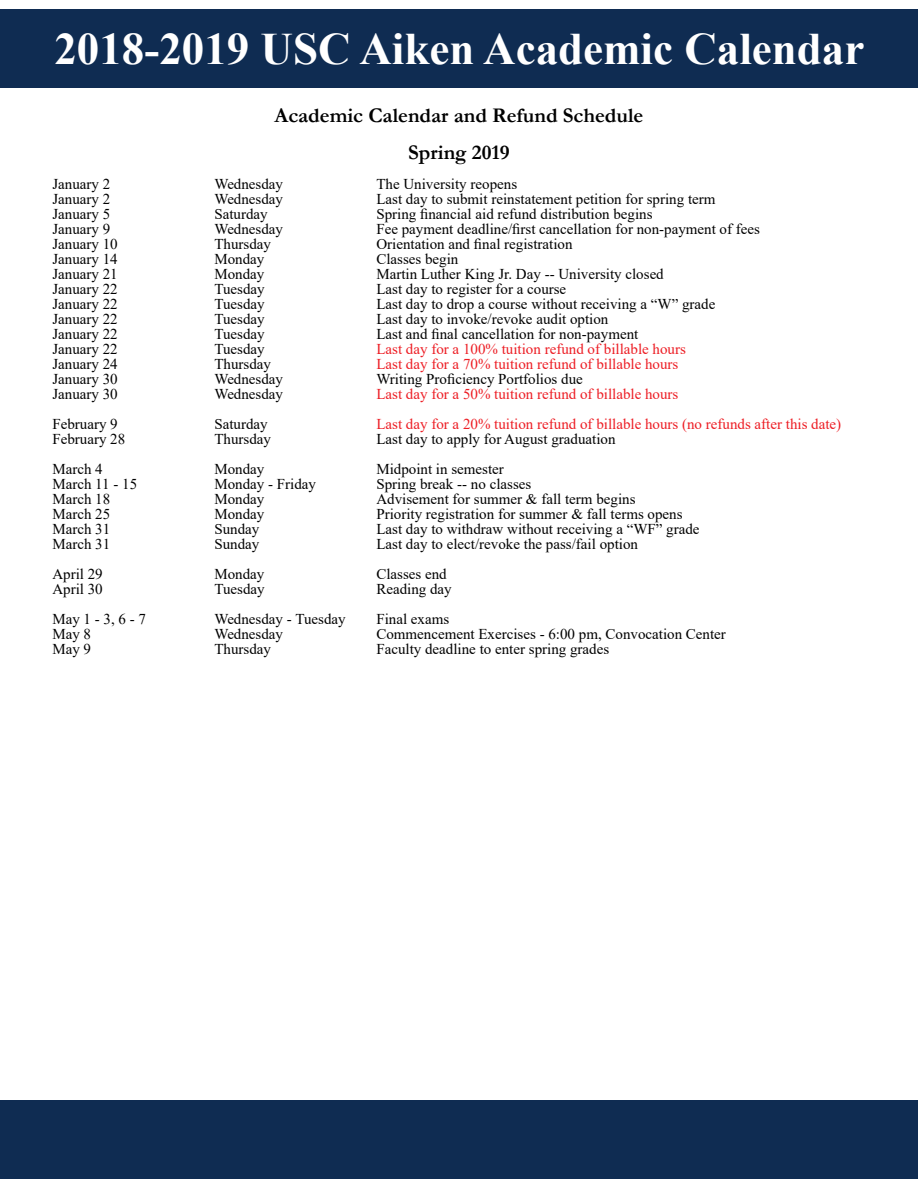
<style>
.page{position:relative;width:918px;height:1188px;background:#fff}
.page>*{position:absolute;margin:0;border:0;box-sizing:border-box;transform-origin:0 0}
.t1{font:700 45px "Times New Roman";color:#fff}
.t2{font:700 21px "Garamond";color:#000}
.t3{font:15px "Times New Roman";color:#000}
.t4{font:15px "Times New Roman";color:#ed1d24}
</style>
<div class="page">
<div style="left:0;top:10px;width:918px;height:77px;background:#0f2c52"></div>
<div style="left:0;top:1101px;width:918px;height:77px;background:#0f2c52"></div>
<h1 class="t1" style="left:54px;top:16px;width:811px">2018-2019 USC Aiken Academic Calendar</h1>
<h2 class="t2" style="left:275px;top:101px;width:370px">Academic Calendar and Refund Schedule</h2>
<h2 class="t2" style="left:408px;top:138px;width:103px">Spring 2019</h2>
<p class="t3" style="left:52px;top:173px;width:59px">January 2</p>
<p class="t3" style="left:214px;top:173px;width:70px">Wednesday</p>
<p class="t3" style="left:376px;top:173px;width:142px">The University reopens</p>
<p class="t3" style="left:52px;top:188px;width:59px">January 2</p>
<p class="t3" style="left:214px;top:188px;width:70px">Wednesday</p>
<p class="t3" style="left:376px;top:188px;width:341px">Last day to submit reinstatement petition for spring term</p>
<p class="t3" style="left:52px;top:203px;width:59px">January 5</p>
<p class="t3" style="left:214px;top:203px;width:55px">Saturday</p>
<p class="t3" style="left:376px;top:203px;width:278px">Spring financial aid refund distribution begins</p>
<p class="t3" style="left:52px;top:218px;width:59px">January 9</p>
<p class="t3" style="left:214px;top:218px;width:70px">Wednesday</p>
<p class="t3" style="left:376px;top:218px;width:385px">Fee payment deadline/first cancellation for non-payment of fees</p>
<p class="t3" style="left:52px;top:233px;width:67px">January 10</p>
<p class="t3" style="left:214px;top:233px;width:58px">Thursday</p>
<p class="t3" style="left:376px;top:233px;width:198px">Orientation and final registration</p>
<p class="t3" style="left:52px;top:248px;width:67px">January 14</p>
<p class="t3" style="left:214px;top:248px;width:51px">Monday</p>
<p class="t3" style="left:376px;top:248px;width:84px">Classes begin</p>
<p class="t3" style="left:52px;top:263px;width:67px">January 21</p>
<p class="t3" style="left:214px;top:263px;width:51px">Monday</p>
<p class="t3" style="left:376px;top:263px;width:289px">Martin Luther King Jr. Day -- University closed</p>
<p class="t3" style="left:52px;top:278px;width:67px">January 22</p>
<p class="t3" style="left:214px;top:278px;width:52px">Tuesday</p>
<p class="t3" style="left:376px;top:278px;width:191px">Last day to register for a course</p>
<p class="t3" style="left:52px;top:293px;width:67px">January 22</p>
<p class="t3" style="left:214px;top:293px;width:52px">Tuesday</p>
<p class="t3" style="left:376px;top:293px;width:341px">Last day to drop a course without receiving a “W” grade</p>
<p class="t3" style="left:52px;top:308px;width:67px">January 22</p>
<p class="t3" style="left:214px;top:308px;width:52px">Tuesday</p>
<p class="t3" style="left:376px;top:308px;width:234px">Last day to invoke/revoke audit option</p>
<p class="t3" style="left:52px;top:323px;width:67px">January 22</p>
<p class="t3" style="left:214px;top:323px;width:52px">Tuesday</p>
<p class="t3" style="left:376px;top:323px;width:264px">Last and final cancellation for non-payment</p>
<p class="t3" style="left:52px;top:338px;width:67px">January 22</p>
<p class="t3" style="left:214px;top:338px;width:52px">Tuesday</p>
<p class="t4" style="left:376px;top:338px;width:311px">Last day for a 100% tuition refund of billable hours</p>
<p class="t3" style="left:52px;top:353px;width:67px">January 24</p>
<p class="t3" style="left:214px;top:353px;width:58px">Thursday</p>
<p class="t4" style="left:376px;top:353px;width:304px">Last day for a 70% tuition refund of billable hours</p>
<p class="t3" style="left:52px;top:368px;width:67px">January 30</p>
<p class="t3" style="left:214px;top:368px;width:70px">Wednesday</p>
<p class="t3" style="left:376px;top:368px;width:208px">Writing Proficiency Portfolios due</p>
<p class="t3" style="left:52px;top:383px;width:67px">January 30</p>
<p class="t3" style="left:214px;top:383px;width:70px">Wednesday</p>
<p class="t4" style="left:376px;top:383px;width:304px">Last day for a 50% tuition refund of billable hours</p>
<p class="t3" style="left:52px;top:413px;width:67px">February 9</p>
<p class="t3" style="left:214px;top:413px;width:55px">Saturday</p>
<p class="t4" style="left:376px;top:413px;width:466px">Last day for a 20% tuition refund of billable hours (no refunds after this date)</p>
<p class="t3" style="left:52px;top:428px;width:74px">February 28</p>
<p class="t3" style="left:214px;top:428px;width:58px">Thursday</p>
<p class="t3" style="left:376px;top:428px;width:241px">Last day to apply for August graduation</p>
<p class="t3" style="left:52px;top:458px;width:52px">March 4</p>
<p class="t3" style="left:214px;top:458px;width:51px">Monday</p>
<p class="t3" style="left:376px;top:458px;width:129px">Midpoint in semester</p>
<p class="t3" style="left:52px;top:473px;width:86px">March 11 - 15</p>
<p class="t3" style="left:214px;top:473px;width:103px">Monday - Friday</p>
<p class="t3" style="left:376px;top:473px;width:156px">Spring break -- no classes</p>
<p class="t3" style="left:52px;top:488px;width:59px">March 18</p>
<p class="t3" style="left:214px;top:488px;width:51px">Monday</p>
<p class="t3" style="left:376px;top:488px;width:261px">Advisement for summer &amp; fall term begins</p>
<p class="t3" style="left:52px;top:503px;width:59px">March 25</p>
<p class="t3" style="left:214px;top:503px;width:51px">Monday</p>
<p class="t3" style="left:376px;top:503px;width:308px">Priority registration for summer &amp; fall terms opens</p>
<p class="t3" style="left:52px;top:518px;width:59px">March 31</p>
<p class="t3" style="left:214px;top:518px;width:46px">Sunday</p>
<p class="t3" style="left:376px;top:518px;width:325px">Last day to withdraw without receiving a “WF” grade</p>
<p class="t3" style="left:52px;top:533px;width:59px">March 31</p>
<p class="t3" style="left:214px;top:533px;width:46px">Sunday</p>
<p class="t3" style="left:376px;top:533px;width:263px">Last day to elect/revoke the pass/fail option</p>
<p class="t3" style="left:52px;top:563px;width:52px">April 29</p>
<p class="t3" style="left:214px;top:563px;width:51px">Monday</p>
<p class="t3" style="left:376px;top:563px;width:72px">Classes end</p>
<p class="t3" style="left:52px;top:578px;width:52px">April 30</p>
<p class="t3" style="left:214px;top:578px;width:52px">Tuesday</p>
<p class="t3" style="left:376px;top:578px;width:77px">Reading day</p>
<p class="t3" style="left:52px;top:608px;width:95px">May 1 - 3, 6 - 7</p>
<p class="t3" style="left:214px;top:608px;width:133px">Wednesday - Tuesday</p>
<p class="t3" style="left:376px;top:608px;width:74px">Final exams</p>
<p class="t3" style="left:52px;top:623px;width:40px">May 8</p>
<p class="t3" style="left:214px;top:623px;width:70px">Wednesday</p>
<p class="t3" style="left:376px;top:623px;width:351px">Commencement Exercises - 6:00 pm, Convocation Center</p>
<p class="t3" style="left:52px;top:638px;width:40px">May 9</p>
<p class="t3" style="left:214px;top:638px;width:58px">Thursday</p>
<p class="t3" style="left:376px;top:638px;width:234px">Faculty deadline to enter spring grades</p>
</div>
